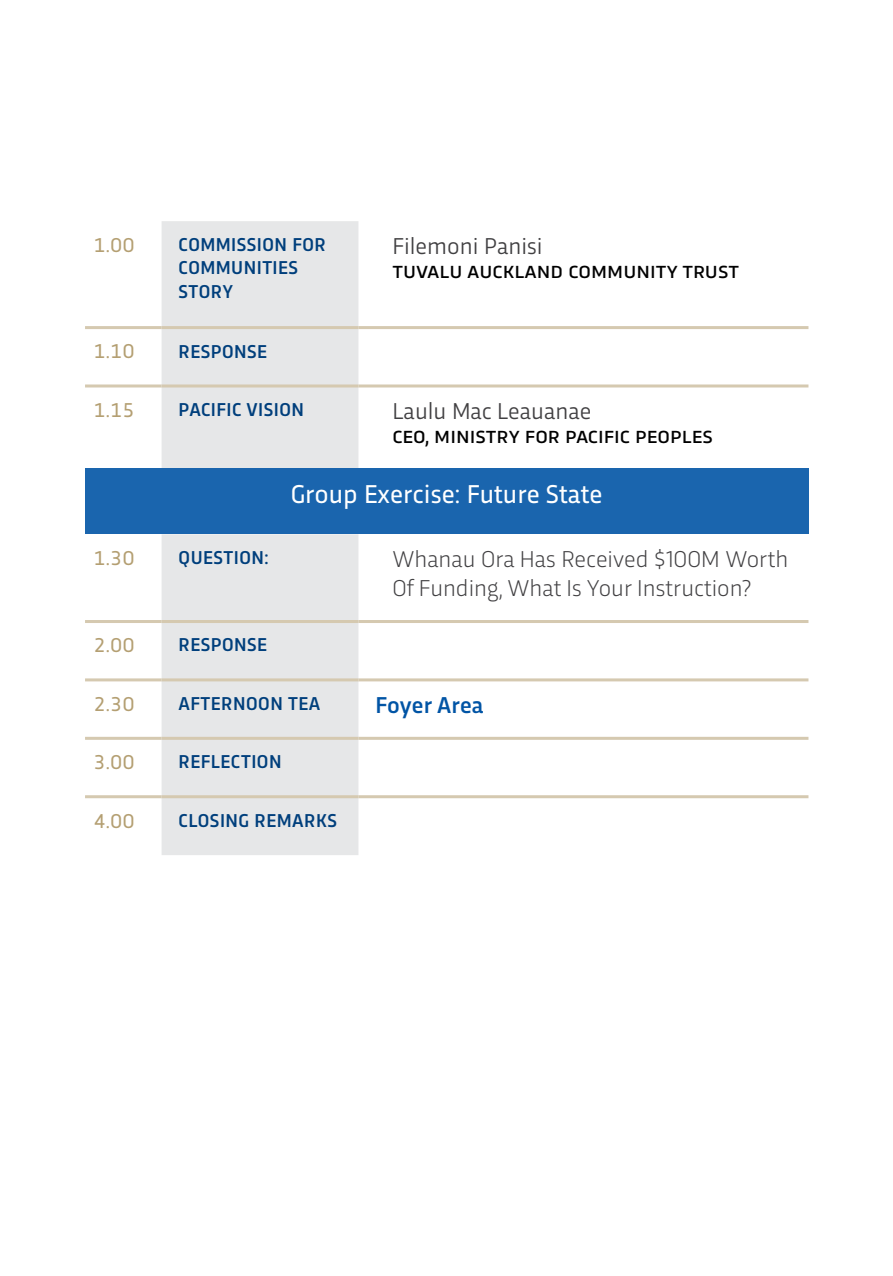
<style>
.page{position:relative;width:893px;height:1276px;background:#fff}
.page>*{position:absolute;margin:0;border:0;box-sizing:border-box;transform-origin:0 0}
.t1{font:27px "Trasandina";color:#fff}
.t2{font:300 24px/28.8px "Trasandina";color:#414042}
.t3{font:24px "Trasandina";color:#000}
.t4{font:24px "Trasandina";color:#414042}
.t5{font:500 24px "Trasandina";color:#0054a5}
.t6{font:21px "Trasandina";color:#b49f72}
.t7{font:500 19.5px/23.4px "Trasandina";letter-spacing:.025em;color:#003f7c}
</style>
<div class="page">
<div style="left:162px;top:221px;width:196px;height:634px;background:#e6e7e8"></div>
<div style="left:85px;top:468px;width:723px;height:66px;background:#1a65ae"></div>
<hr style="left:85px;top:326px;width:77px;height:3px;background:#d5c9b0">
<hr style="left:162px;top:326px;width:196px;height:3px;background:#d5c9b0">
<hr style="left:358px;top:326px;width:450px;height:3px;background:#d5c9b0">
<hr style="left:85px;top:384px;width:77px;height:3px;background:#d5c9b0">
<hr style="left:162px;top:384px;width:196px;height:3px;background:#d5c9b0">
<hr style="left:358px;top:384px;width:450px;height:3px;background:#d5c9b0">
<hr style="left:85px;top:620px;width:77px;height:3px;background:#d5c9b0">
<hr style="left:162px;top:620px;width:196px;height:3px;background:#d5c9b0">
<hr style="left:358px;top:620px;width:450px;height:3px;background:#d5c9b0">
<hr style="left:85px;top:678px;width:77px;height:3px;background:#d5c9b0">
<hr style="left:162px;top:678px;width:196px;height:3px;background:#d5c9b0">
<hr style="left:358px;top:678px;width:450px;height:3px;background:#d5c9b0">
<hr style="left:85px;top:737px;width:77px;height:3px;background:#d5c9b0">
<hr style="left:162px;top:737px;width:196px;height:3px;background:#d5c9b0">
<hr style="left:358px;top:737px;width:450px;height:3px;background:#d5c9b0">
<hr style="left:85px;top:795px;width:77px;height:3px;background:#d5c9b0">
<hr style="left:162px;top:795px;width:196px;height:3px;background:#d5c9b0">
<hr style="left:358px;top:795px;width:450px;height:3px;background:#d5c9b0">
<p class="t6" style="left:94px;top:229px;width:43px">1.00</p>
<p class="t7" style="left:179px;top:231px;width:148px">COMMISSION FOR<br>COMMUNITIES<br>STORY</p>
<p class="t4" style="left:392px;top:228px;width:152px">Filemoni Panisi</p>
<p class="t3" style="left:392px;top:252px;width:348px">tuvalu auckland community trust</p>
<p class="t6" style="left:94px;top:336px;width:43px">1.10</p>
<p class="t7" style="left:179px;top:338px;width:90px">RESPONSE</p>
<p class="t6" style="left:94px;top:394px;width:43px">1.15</p>
<p class="t7" style="left:179px;top:396px;width:127px">PACIFIC VISION</p>
<p class="t4" style="left:392px;top:393px;width:200px">Laulu Mac Leauanae</p>
<p class="t3" style="left:392px;top:417px;width:322px">ceo, ministry for pacific peoples</p>
<h1 class="t1" style="left:291px;top:474px;width:313px">Group Exercise: Future State</h1>
<p class="t6" style="left:94px;top:542px;width:43px">1.30</p>
<p class="t7" style="left:179px;top:544px;width:91px">QUESTION:</p>
<p class="t2" style="left:392px;top:543px;width:397px">Whanau Ora Has Received $100M Worth<br>Of Funding, What Is Your Instruction?</p>
<p class="t6" style="left:94px;top:629px;width:43px">2.00</p>
<p class="t7" style="left:179px;top:631px;width:90px">RESPONSE</p>
<p class="t6" style="left:94px;top:688px;width:43px">2.30</p>
<p class="t7" style="left:179px;top:690px;width:143px">AFTERNOON TEA</p>
<p class="t5" style="left:375px;top:687px;width:110px">Foyer Area</p>
<p class="t6" style="left:94px;top:746px;width:43px">3.00</p>
<p class="t7" style="left:179px;top:748px;width:104px">REFLECTION</p>
<p class="t6" style="left:94px;top:805px;width:43px">4.00</p>
<p class="t7" style="left:179px;top:807px;width:160px">CLOSING REMARKS</p>
</div>
